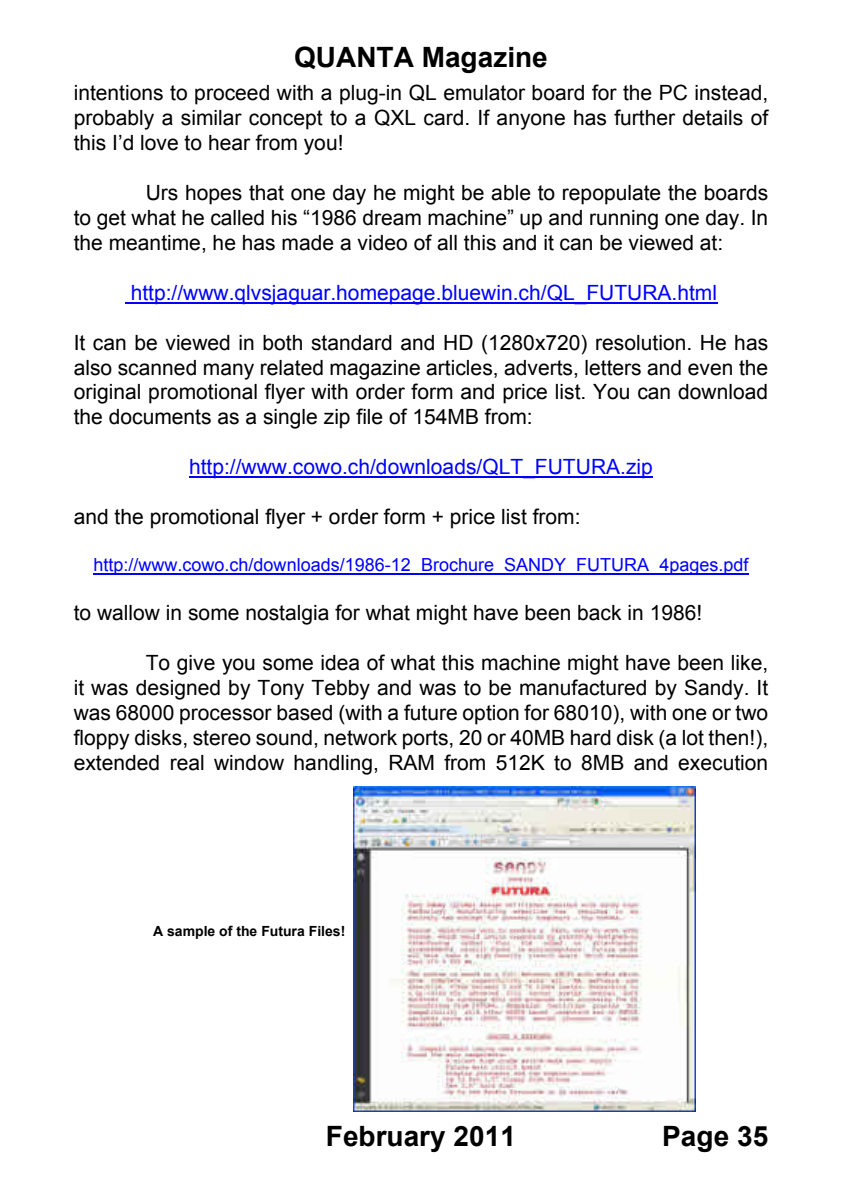
<style>
.page{position:relative;width:842px;height:1191px;background:#fff}
.page>*{position:absolute;margin:0;border:0;box-sizing:border-box;transform-origin:0 0}
.t1{font:700 28px "Arial";color:#000}
.t2{font:21px/25px "Arial";color:#000;text-align:justify}
.t3{font:21px "Arial";color:#00f}
.t4{font:18px "Arial";color:#00f}
.t5{font:700 14px "Arial";color:#000}
</style>
<div class="page">
<hr style="left:125px;top:302px;width:592px;height:1px;background:#00f">
<hr style="left:189px;top:476px;width:464px;height:2px;background:#00f">
<hr style="left:93px;top:573px;width:655px;height:1px;background:#00f">
<img style="left:353px;top:787px;width:342px;height:324px">
<h1 class="t1" style="left:294px;top:46px;width:255px">QUANTA Magazine</h1>
<p class="t2" style="left:74px;top:83px;width:696px">intentions to proceed with a plug-in QL emulator board for the PC instead, probably a similar concept to a QXL card. If anyone has further details of this I’d love to hear from you!</p>
<p class="t2" style="left:74px;top:182px;width:696px;text-indent:72px">Urs hopes that one day he might be able to repopulate the boards to get what he called his “1986 dream machine” up and running one day. In the meantime, he has made a video of all this and it can be viewed at:</p>
<p class="t3" style="left:131px;top:284px;width:588px">http://www.qlvsjaguar.homepage.bluewin.ch/QL_FUTURA.html</p>
<p class="t2" style="left:74px;top:332px;width:696px">It can be viewed in both standard and HD (1280x720) resolution. He has also scanned many related magazine articles, adverts, letters and even the original promotional flyer with order form and price list. You can download the documents as a single zip file of 154MB from:</p>
<p class="t3" style="left:189px;top:459px;width:465px">http://www.cowo.ch/downloads/QLT_FUTURA.zip</p>
<p class="t2" style="left:74px;top:506px;width:508px">and the promotional flyer + order form + price list from:</p>
<p class="t4" style="left:93px;top:558px;width:657px">http://www.cowo.ch/downloads/1986-12_Brochure_SANDY_FUTURA_4pages.pdf</p>
<p class="t2" style="left:74px;top:602px;width:630px">to wallow in some nostalgia for what might have been back in 1986!</p>
<p class="t2" style="left:74px;top:652px;width:696px;text-indent:72px">To give you some idea of what this machine might have been like, it was designed by Tony Tebby and was to be manufactured by Sandy. It was 68000 processor based (with a future option for 68010), with one or two floppy disks, stereo sound, network ports, 20 or 40MB hard disk (a lot then!), extended real window handling, RAM from 512K to 8MB and execution</p>
<p class="t5" style="left:153px;top:925px;width:194px">A sample of the Futura Files!</p>
<h1 class="t1" style="left:326px;top:1126px;width:192px">February 2011</h1>
<h1 class="t1" style="left:662px;top:1125px;width:107px">Page 35</h1>
</div>
